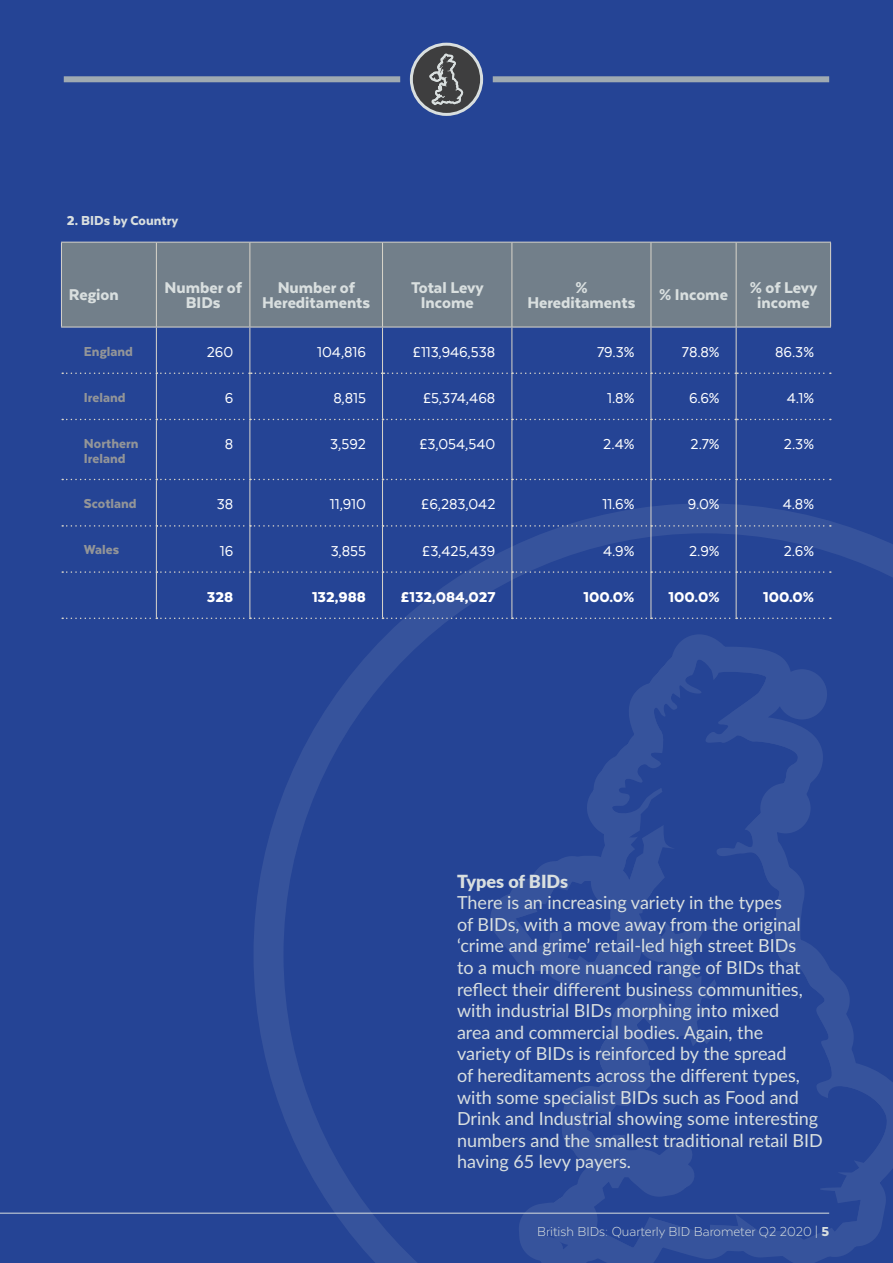
<style>
.page{position:relative;width:893px;height:1263px;background:#254495}
.page>*{position:absolute;margin:0;border:0;box-sizing:border-box;transform-origin:0 0}
.t1{font:18px/21.6px "Lato";color:#d9dfdf}
.Table_Header{font:900 18px/15px "Texta";color:#d9dfdf;text-align:center}
.t2{font:900 18px "Lato";color:#d9dfdf}
.Table_Body_Text{font:16.5px "Texta";color:#fff}
.Table_Body_Text-2{font:900 16.5px "Texta";color:#fff}
.Table_Body_Text-3{font:900 15px/15px "Texta";color:#939598}
.t3{font:300 15px "Texta";color:#d9dfdf}
.t4{font:900 15px "Texta";color:#d9dfdf}
.s1{font-weight:900}
</style>
<div class="page">
<svg style="left:253px;top:503px;width:640px;height:760px"></svg>
<svg style="left:507px;top:622px;width:386px;height:641px"></svg>
<svg style="left:525px;top:641px;width:368px;height:622px"></svg>
<svg style="left:471px;top:834px;width:186px;height:171px"></svg>
<div style="left:62px;top:243px;width:768px;height:84px;background:#727f8a"></div>
<hr style="left:512px;top:327px;width:1px;height:45px;background:#d9d5cb">
<hr style="left:651px;top:327px;width:1px;height:45px;background:#d9d5cb">
<hr style="left:512px;top:374px;width:1px;height:45px;background:#d9d5cb">
<hr style="left:651px;top:374px;width:1px;height:45px;background:#d9d5cb">
<hr style="left:512px;top:420px;width:1px;height:59px;background:#d9d5cb">
<hr style="left:651px;top:420px;width:1px;height:59px;background:#d9d5cb">
<hr style="left:512px;top:527px;width:1px;height:44px;background:#d9d5cb">
<hr style="left:651px;top:527px;width:1px;height:44px;background:#d9d5cb">
<hr style="left:512px;top:573px;width:1px;height:44px;background:#d9d5cb">
<hr style="left:651px;top:573px;width:1px;height:44px;background:#d9d5cb">
<hr style="left:156px;top:374px;width:1px;height:45px;background:#d9d5cb">
<hr style="left:156px;top:420px;width:1px;height:59px;background:#d9d5cb">
<hr style="left:156px;top:527px;width:1px;height:44px;background:#d9d5cb">
<hr style="left:156px;top:573px;width:1px;height:44px;background:#d9d5cb">
<hr style="left:61px;top:242px;width:95px;height:1px;background:#d9d5cb">
<hr style="left:61px;top:242px;width:1px;height:85px;background:#d9d5cb">
<hr style="left:61px;top:327px;width:95px;height:1px;background:#d9d5cb">
<hr style="left:156px;top:327px;width:1px;height:45px;background:#d9d5cb">
<svg style="left:62px;top:372px;width:769px;height:2px"></svg>
<hr style="left:382px;top:242px;width:130px;height:1px;background:#d9d5cb">
<hr style="left:512px;top:242px;width:139px;height:1px;background:#d9d5cb">
<hr style="left:512px;top:242px;width:1px;height:85px;background:#d9d5cb">
<hr style="left:651px;top:242px;width:85px;height:1px;background:#d9d5cb">
<hr style="left:651px;top:242px;width:1px;height:85px;background:#d9d5cb">
<hr style="left:736px;top:242px;width:95px;height:1px;background:#d9d5cb">
<hr style="left:736px;top:242px;width:1px;height:85px;background:#d9d5cb">
<hr style="left:830px;top:242px;width:1px;height:85px;background:#d9d5cb">
<hr style="left:382px;top:327px;width:130px;height:1px;background:#d9d5cb">
<hr style="left:512px;top:327px;width:139px;height:1px;background:#d9d5cb">
<hr style="left:651px;top:327px;width:85px;height:1px;background:#d9d5cb">
<hr style="left:736px;top:327px;width:95px;height:1px;background:#d9d5cb">
<hr style="left:250px;top:327px;width:1px;height:46px;background:#d9d5cb">
<hr style="left:382px;top:327px;width:1px;height:46px;background:#d9d5cb">
<hr style="left:250px;top:373px;width:1px;height:46px;background:#d9d5cb">
<hr style="left:382px;top:373px;width:1px;height:46px;background:#d9d5cb">
<hr style="left:250px;top:420px;width:1px;height:59px;background:#d9d5cb">
<hr style="left:382px;top:420px;width:1px;height:59px;background:#d9d5cb">
<hr style="left:250px;top:527px;width:1px;height:44px;background:#d9d5cb">
<hr style="left:382px;top:527px;width:1px;height:44px;background:#d9d5cb">
<hr style="left:250px;top:573px;width:1px;height:44px;background:#d9d5cb">
<hr style="left:382px;top:573px;width:1px;height:44px;background:#d9d5cb">
<hr style="left:156px;top:242px;width:94px;height:1px;background:#d9d5cb">
<hr style="left:156px;top:242px;width:1px;height:85px;background:#d9d5cb">
<hr style="left:156px;top:327px;width:94px;height:1px;background:#d9d5cb">
<hr style="left:250px;top:242px;width:132px;height:1px;background:#d9d5cb">
<hr style="left:249px;top:242px;width:1px;height:85px;background:#d9d5cb">
<hr style="left:382px;top:242px;width:1px;height:85px;background:#d9d5cb">
<hr style="left:250px;top:327px;width:132px;height:1px;background:#d9d5cb">
<svg style="left:62px;top:419px;width:769px;height:1px"></svg>
<svg style="left:62px;top:617px;width:769px;height:2px"></svg>
<hr style="left:156px;top:480px;width:1px;height:45px;background:#d9d5cb">
<hr style="left:250px;top:480px;width:1px;height:45px;background:#d9d5cb">
<hr style="left:382px;top:480px;width:1px;height:45px;background:#d9d5cb">
<hr style="left:512px;top:480px;width:1px;height:45px;background:#d9d5cb">
<hr style="left:651px;top:480px;width:1px;height:45px;background:#d9d5cb">
<hr style="left:736px;top:327px;width:1px;height:46px;background:#d9d5cb">
<hr style="left:736px;top:373px;width:1px;height:46px;background:#d9d5cb">
<hr style="left:736px;top:419px;width:1px;height:60px;background:#d9d5cb">
<hr style="left:736px;top:480px;width:1px;height:45px;background:#d9d5cb">
<hr style="left:736px;top:527px;width:1px;height:44px;background:#d9d5cb">
<hr style="left:736px;top:573px;width:1px;height:44px;background:#d9d5cb">
<svg style="left:62px;top:571px;width:769px;height:2px"></svg>
<svg style="left:62px;top:479px;width:769px;height:1px"></svg>
<svg style="left:62px;top:525px;width:769px;height:2px"></svg>
<div style="left:64px;top:76px;width:336px;height:6px;background:#9faab2"></div>
<div style="left:493px;top:76px;width:336px;height:6px;background:#9faab2"></div>
<svg style="left:411px;top:44px;width:71px;height:70px"></svg>
<div style="left:410px;top:43px;width:73px;height:73px;border:3px solid #d9dfdf;border-radius:50%"></div>
<svg style="left:422px;top:48px;width:41px;height:65px;background:#5f6163"></svg>
<hr style="left:0;top:1213px;width:829px;height:1px;background:#d9dfdf">
<p class="t4" style="left:67px;top:213px;width:113px">2. BIDs by Country</p>
<p class="Table_Header" style="left:69px;top:287px;width:51px">Region</p>
<p class="Table_Header" style="left:165px;top:279px;width:79px">Number of<br>BIDs</p>
<p class="Table_Header" style="left:262px;top:279px;width:110px">Number of<br>Hereditaments</p>
<p class="Table_Header" style="left:411px;top:279px;width:74px">Total Levy<br>Income</p>
<p class="Table_Header" style="left:527px;top:279px;width:110px">%<br>Hereditaments</p>
<p class="Table_Header" style="left:659px;top:287px;width:70px">% Income</p>
<p class="Table_Header" style="left:750px;top:279px;width:69px">% of Levy income</p>
<p class="Table_Body_Text-3" style="left:84px;top:343px;width:51px">England</p>
<p class="Table_Body_Text" style="left:207px;top:343px;width:28px">260</p>
<p class="Table_Body_Text" style="left:317px;top:343px;width:50px">104,816</p>
<p class="Table_Body_Text" style="left:413px;top:343px;width:84px">£113,946,538</p>
<p class="Table_Body_Text" style="left:597px;top:343px;width:39px">79.3%</p>
<p class="Table_Body_Text" style="left:682px;top:343px;width:39px">78.8%</p>
<p class="Table_Body_Text" style="left:775px;top:343px;width:40px">86.3%</p>
<p class="Table_Body_Text-3" style="left:84px;top:390px;width:43px">Ireland</p>
<p class="Table_Body_Text" style="left:225px;top:390px;width:10px">6</p>
<p class="Table_Body_Text" style="left:333px;top:390px;width:34px">8,815</p>
<p class="Table_Body_Text" style="left:423px;top:390px;width:74px">£5,374,468</p>
<p class="Table_Body_Text" style="left:607px;top:390px;width:29px">1.8%</p>
<p class="Table_Body_Text" style="left:689px;top:390px;width:32px">6.6%</p>
<p class="Table_Body_Text" style="left:787px;top:390px;width:29px">4.1%</p>
<p class="Table_Body_Text-3" style="left:84px;top:436px;width:56px">Northern<br>Ireland</p>
<p class="Table_Body_Text" style="left:225px;top:436px;width:10px">8</p>
<p class="Table_Body_Text" style="left:330px;top:436px;width:37px">3,592</p>
<p class="Table_Body_Text" style="left:419px;top:436px;width:77px">£3,054,540</p>
<p class="Table_Body_Text" style="left:603px;top:436px;width:33px">2.4%</p>
<p class="Table_Body_Text" style="left:691px;top:436px;width:31px">2.7%</p>
<p class="Table_Body_Text" style="left:784px;top:436px;width:32px">2.3%</p>
<p class="Table_Body_Text-3" style="left:84px;top:496px;width:54px">Scotland</p>
<p class="Table_Body_Text" style="left:217px;top:496px;width:18px">38</p>
<p class="Table_Body_Text" style="left:330px;top:496px;width:38px">11,910</p>
<p class="Table_Body_Text" style="left:421px;top:496px;width:76px">£6,283,042</p>
<p class="Table_Body_Text" style="left:602px;top:496px;width:33px">11.6%</p>
<p class="Table_Body_Text" style="left:688px;top:496px;width:33px">9.0%</p>
<p class="Table_Body_Text" style="left:783px;top:496px;width:33px">4.8%</p>
<p class="Table_Body_Text-3" style="left:84px;top:542px;width:37px">Wales</p>
<p class="Table_Body_Text" style="left:220px;top:542px;width:15px">16</p>
<p class="Table_Body_Text" style="left:331px;top:542px;width:37px">3,855</p>
<p class="Table_Body_Text" style="left:422px;top:542px;width:75px">£3,425,439</p>
<p class="Table_Body_Text" style="left:603px;top:542px;width:33px">4.9%</p>
<p class="Table_Body_Text" style="left:689px;top:542px;width:32px">2.9%</p>
<p class="Table_Body_Text" style="left:784px;top:542px;width:32px">2.6%</p>
<p class="Table_Body_Text-2" style="left:207px;top:588px;width:28px">328</p>
<p class="Table_Body_Text-2" style="left:312px;top:588px;width:56px">132,988</p>
<p class="Table_Body_Text-2" style="left:401px;top:588px;width:96px">£132,084,027</p>
<p class="Table_Body_Text-2" style="left:583px;top:588px;width:53px">100.0%</p>
<p class="Table_Body_Text-2" style="left:669px;top:588px;width:53px">100.0%</p>
<p class="Table_Body_Text-2" style="left:763px;top:588px;width:53px">100.0%</p>
<p class="t2" style="left:457px;top:867px;width:113px">Types of BIDs</p>
<p class="t1" style="left:457px;top:891px;width:367px">There is an increasing variety in the types<br>of BIDs, with a move away from the original ‘crime and grime’ retail-led high street BIDs<br>to a much more nuanced range of BIDs that reflect their different business communities, with industrial BIDs morphing into mixed<br>area and commercial bodies. Again, the<br>variety of BIDs is reinforced by the spread<br>of hereditaments across the different types, with some specialist BIDs such as Food and Drink and Industrial showing some interesting numbers and the smallest traditional retail BID having 65 levy payers.</p>
<p class="t3" style="left:537px;top:1223px;width:293px">British BIDs: Quarterly BID Barometer Q2 2020 | <span class="s1">5</span></p>
</div>
